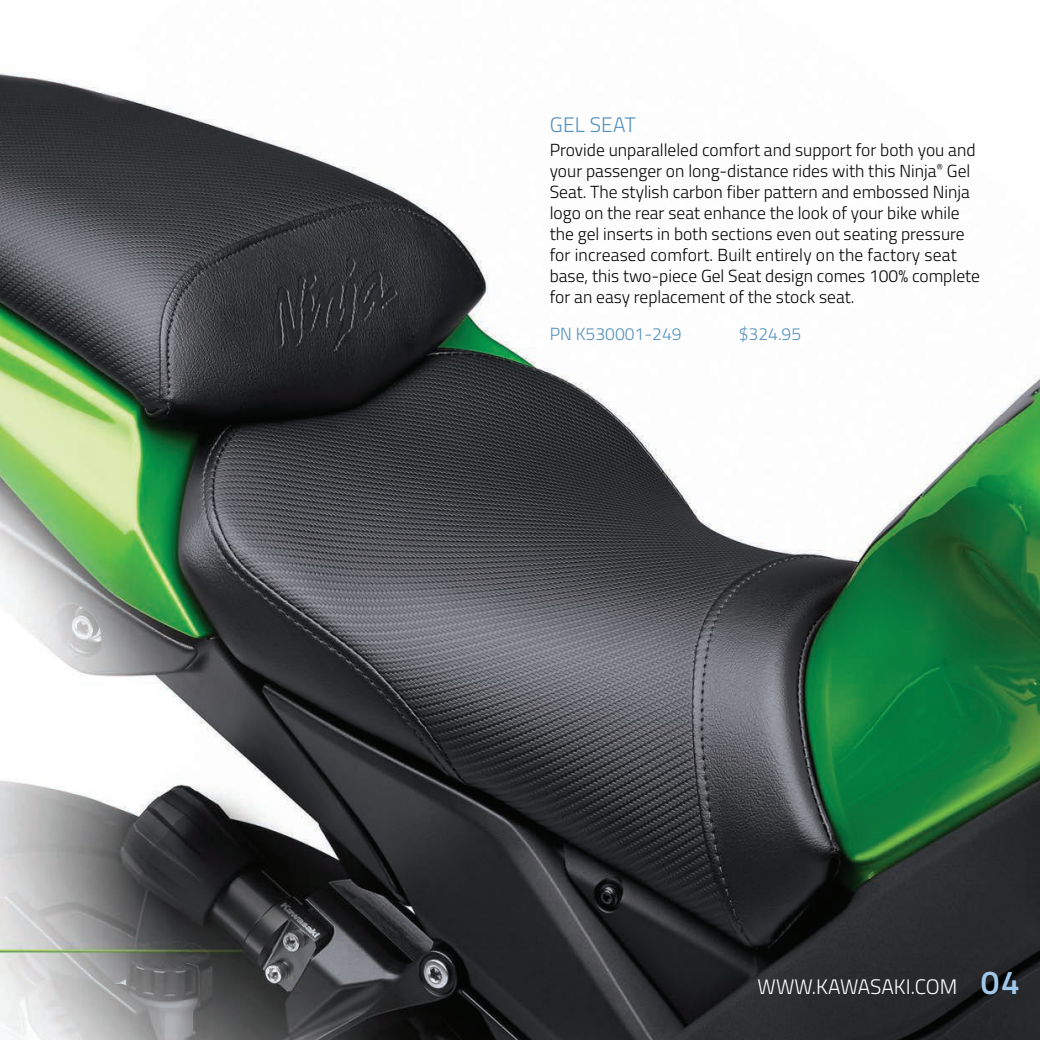
<style>
.page{position:relative;width:1040px;height:1040px;background:#fff}
.page>*{position:absolute;margin:0;border:0;box-sizing:border-box;transform-origin:0 0}
.t1{font:600 33.25px "Titillium Web";color:#a0c9eb}
.t2{font:300 21px "Titillium Web";color:#fff}
.t3{font:300 21px "Titillium Web";letter-spacing:.01em;color:#5492be}
.t4{font:300 17.5px/21px "Titillium Web";color:#040503}
.t5{font:300 17.5px "Titillium Web";color:#5492be}
</style>
<div class="page">
<img style="left:0;top:73px;width:1040px;height:967px">
<p class="t3" style="left:550px;top:110px;width:87px">GEL SEAT</p>
<p class="t4" style="left:549px;top:138px;width:432px">Provide unparalleled comfort and support for both you and your passenger on long-distance rides with this Ninja<sup>®</sup> Gel Seat. The stylish carbon fiber pattern and embossed Ninja logo on the rear seat enhance the look of your bike while the gel inserts in both sections even out seating pressure for increased comfort. Built entirely on the factory seat base, this two-piece Gel Seat design comes 100% complete for an easy replacement of the stock seat.</p>
<p class="t5" style="left:549px;top:321px;width:133px">PN K530001-249</p>
<p class="t5" style="left:738px;top:321px;width:64px">$324.95</p>
<p class="t2" style="left:757px;top:971px;width:201px">WWW.KAWASAKI.COM</p>
<p class="t1" style="left:980px;top:957px;width:40px">04</p>
</div>
